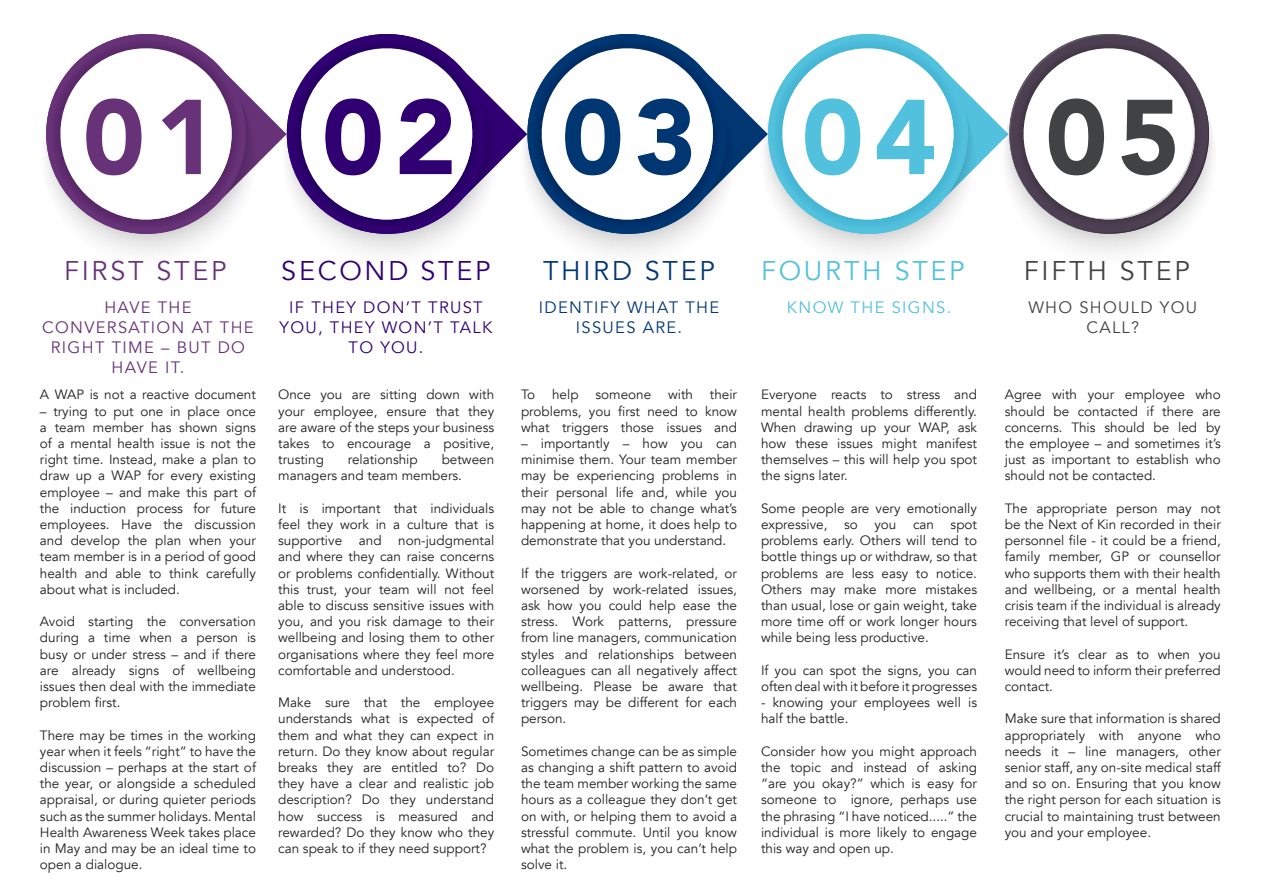
<style>
.page{position:relative;width:1263px;height:893px;background:#fff}
.page>*{position:absolute;margin:0;border:0;box-sizing:border-box;transform-origin:0 0}
.t1{font:900 105px "Avenir";color:#673278}
.t2{font:900 105px "Avenir";color:#300073}
.t3{font:900 105px "Avenir";color:#003773}
.t4{font:900 105px "Avenir";color:#52c1dd}
.t5{font:900 105px "Avenir";color:#414243}
.t6{font:27px "Avenir";letter-spacing:.1em;color:#300073}
.t7{font:27px "Avenir";letter-spacing:.1em;color:#52c1dd}
.t8{font:27px "Avenir";letter-spacing:.1em;color:#673278}
.t9{font:27px "Avenir";letter-spacing:.1em;color:#003773}
.t10{font:27px "Avenir";letter-spacing:.1em;color:#414243}
.t11{font:16.5px/19.8px "Avenir";letter-spacing:.08em;color:#673278;text-align:center}
.t12{font:16.5px/19.8px "Avenir";letter-spacing:.08em;color:#300073;text-align:center}
.t13{font:16.5px/19.8px "Avenir";letter-spacing:.08em;color:#003773;text-align:center}
.t14{font:16.5px/19.8px "Avenir";letter-spacing:.08em;color:#414243;text-align:center}
.t15{font:16.5px "Avenir";letter-spacing:.08em;color:#52c1dd}
.t16{font:13.5px/16.2px "Avenir";color:#231f20;text-align:justify}
</style>
<div class="page">
<svg style="left:498px;top:105px;width:20px;height:59px"></svg>
<svg style="left:737px;top:103px;width:21px;height:62px"></svg>
<svg style="left:258px;top:105px;width:19px;height:58px"></svg>
<svg style="left:977px;top:103px;width:22px;height:63px"></svg>
<svg style="left:278px;top:34px;width:220px;height:219px"></svg>
<svg style="left:45px;top:34px;width:213px;height:220px"></svg>
<svg style="left:1000px;top:34px;width:213px;height:219px"></svg>
<svg style="left:518px;top:34px;width:219px;height:220px"></svg>
<svg style="left:759px;top:34px;width:218px;height:219px"></svg>
<p class="t1" style="left:83px;top:48px;width:136px">01</p>
<p class="t2" style="left:322px;top:48px;width:136px">02</p>
<p class="t3" style="left:562px;top:48px;width:136px">03</p>
<p class="t4" style="left:802px;top:48px;width:136px">04</p>
<p class="t5" style="left:1045px;top:48px;width:136px">05</p>
<p class="t8" style="left:64px;top:255px;width:164px">FIRST STEP</p>
<p class="t6" style="left:281px;top:255px;width:211px">SECOND STEP</p>
<p class="t9" style="left:543px;top:255px;width:173px">THIRD STEP</p>
<p class="t7" style="left:761px;top:255px;width:205px">FOURTH STEP</p>
<p class="t10" style="left:1024px;top:255px;width:167px">FIFTH STEP</p>
<p class="t11" style="left:42px;top:298px;width:213px">HAVE THE<br>CONVERSATION AT THE<br>RIGHT TIME – BUT DO<br>HAVE IT.</p>
<p class="t16" style="left:40px;top:387px;width:217px">A WAP is not a reactive document</p>
<p class="t16" style="left:40px;top:403px;width:218px">– trying to put one in place once a team member has shown signs of a mental health issue is not the right time. Instead, make a plan to draw up a WAP for every existing employee – and make this part of the induction process for future employees. Have the discussion and develop the plan when your team member is in a period of good health and able to think carefully about what is included.</p>
<p class="t16" style="left:40px;top:614px;width:218px">Avoid starting the conversation during a time when a person is busy or under stress – and if there are already signs of wellbeing issues then deal with the immediate problem first.</p>
<p class="t16" style="left:40px;top:727px;width:218px">There may be times in the working year when it feels “right” to have the discussion – perhaps at the start of the year, or alongside a scheduled appraisal, or during quieter periods such as the summer holidays. Mental Health Awareness Week takes place in May and may be an ideal time to open a dialogue.</p>
<p class="t12" style="left:280px;top:298px;width:214px">IF THEY DON’T TRUST<br>YOU, THEY WON’T TALK<br>TO YOU.</p>
<p class="t13" style="left:539px;top:298px;width:182px">IDENTIFY WHAT THE<br>ISSUES ARE.</p>
<p class="t15" style="left:787px;top:298px;width:166px">KNOW THE SIGNS.</p>
<p class="t14" style="left:1028px;top:298px;width:170px">WHO SHOULD YOU<br>CALL?</p>
<p class="t16" style="left:278px;top:387px;width:218px">Once you are sitting down with your employee, ensure that they are aware of the steps your business takes to encourage a positive, trusting</p>
<p class="t16" style="left:278px;top:452px;width:217px;text-indent:163px">between managers and team members.</p>
<p class="t16" style="left:278px;top:500px;width:218px">It is important that individuals feel they work in a culture that is supportive and non-judgmental and where they can raise concerns or problems confidentially. Without this trust, your team will not feel able to discuss sensitive issues with you, and you risk damage to their wellbeing and losing them to other organisations where they feel more comfortable and understood.</p>
<p class="t16" style="left:278px;top:695px;width:218px">Make sure that the employee understands what is expected of them and what they can expect in return. Do they know about regular breaks they are entitled to? Do they have a clear and realistic job description? Do they understand how success is measured and rewarded? Do they know who they can speak to if they need support?</p>
<p class="t16" style="left:348px;top:452px;width:71px">relationship</p>
<p class="t16" style="left:521px;top:387px;width:218px">To help someone with their problems, you first need to know what triggers those issues and</p>
<p class="t16" style="left:521px;top:435px;width:218px">– importantly – how you can minimise them. Your team member may be experiencing problems in their personal life and, while you may not be able to change what’s happening at home, it does help to demonstrate that you understand.</p>
<p class="t16" style="left:521px;top:565px;width:218px">If the triggers are work-related, or worsened by work-related issues, ask how you could help ease the stress. Work patterns, pressure from line managers, communication styles and relationships between colleagues can all negatively affect wellbeing. Please be aware that triggers may be different for each person.</p>
<p class="t16" style="left:521px;top:743px;width:218px">Sometimes change can be as simple as changing a shift pattern to avoid the team member working the same hours as a colleague they don’t get on with, or helping them to avoid a stressful commute. Until you know what the problem is, you can’t help solve it.</p>
<p class="t16" style="left:761px;top:387px;width:218px">Everyone reacts to stress and mental health problems differently.<br>When drawing up your WAP, ask how these issues might manifest themselves – this will help you spot the signs later.</p>
<p class="t16" style="left:761px;top:500px;width:218px">Some people are very emotionally expressive, so you can spot problems early. Others will tend to bottle things up or withdraw, so that problems are less easy to notice.<br>Others may make more mistakes than usual, lose or gain weight, take more time off or work longer hours while being less productive.</p>
<p class="t16" style="left:761px;top:662px;width:218px">If you can spot the signs, you can often deal with it before it progresses</p>
<p class="t16" style="left:761px;top:695px;width:218px">- knowing your employees well is half the battle.</p>
<p class="t16" style="left:761px;top:743px;width:218px">Consider how you might approach the topic and instead of asking “are you okay?” which is easy for someone to ignore, perhaps use the phrasing “I have noticed.....” the individual is more likely to engage this way and open up.</p>
<p class="t16" style="left:1005px;top:387px;width:218px">Agree with your employee who should be contacted if there are concerns. This should be led by the employee – and sometimes it’s just as important to establish who should not be contacted.</p>
<p class="t16" style="left:1005px;top:500px;width:218px">The appropriate person may not be the Next of Kin recorded in their personnel file - it could be a friend, family member, GP or counsellor who supports them with their health and wellbeing, or a mental health crisis team if the individual is already receiving that level of support.</p>
<p class="t16" style="left:1005px;top:646px;width:218px">Ensure it’s clear as to when you would need to inform their preferred contact.</p>
<p class="t16" style="left:1005px;top:711px;width:218px">Make sure that information is shared appropriately with anyone who needs it – line managers, other senior staff, any on-site medical staff and so on. Ensuring that you know the right person for each situation is crucial to maintaining trust between you and your employee.</p>
</div>
